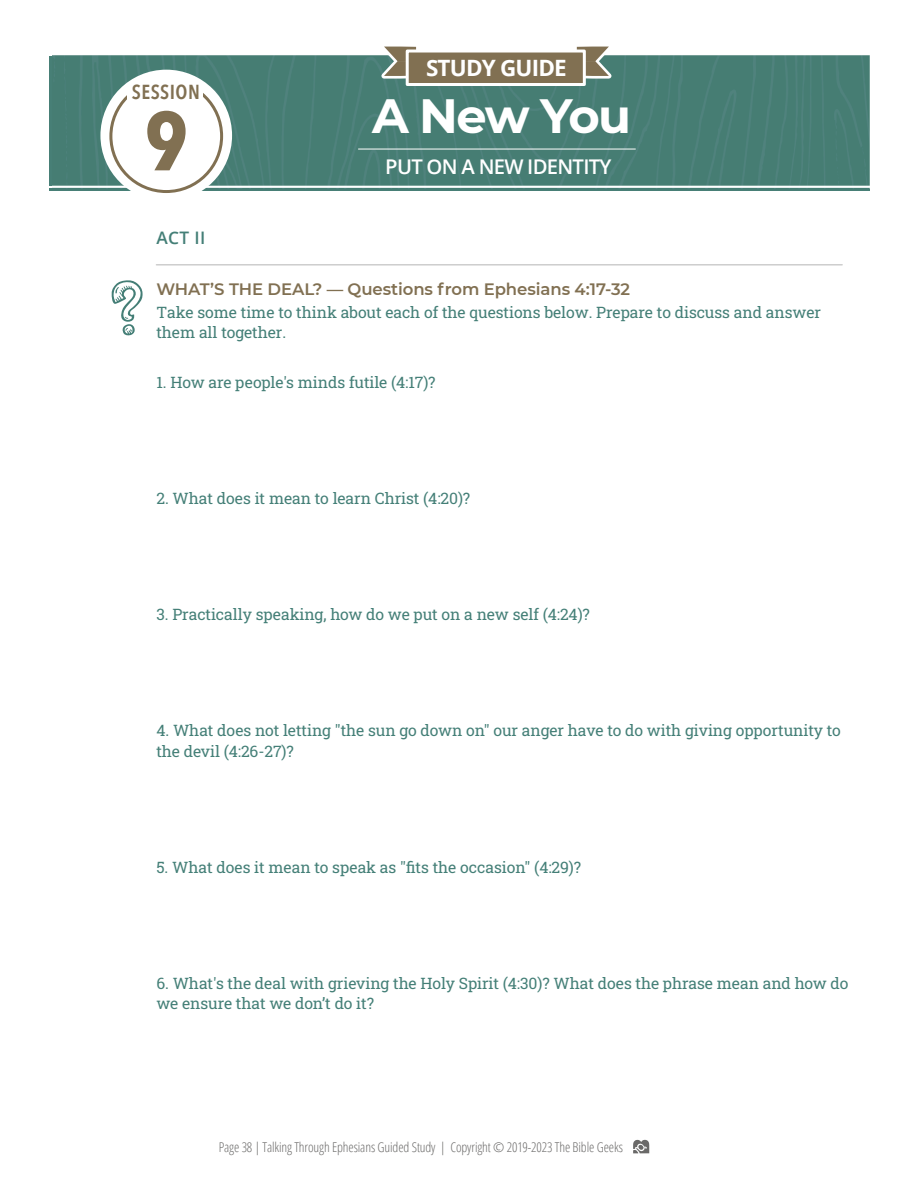
<style>
.page{position:relative;width:918px;height:1188px;background:#fff}
.page>*{position:absolute;margin:0;border:0;box-sizing:border-box;transform-origin:0 0}
.t1{font:700 82.5px "Avenir Next Condensed";color:#817052}
.t2{font:700 48px "Montserrat";letter-spacing:-.035em;color:#fff}
.t3{font:700 22.5px "Open Sans";letter-spacing:-.035em;color:#fff}
.t4{font:600 20.25px "Open Sans";letter-spacing:-.035em;color:#fff}
.t5{font:600 20.25px "Avenir Next Condensed";letter-spacing:.02em;color:#817052}
.t6{font:600 17.25px "Open Sans";color:#447f77}
.t7{font:600 16.5px "Montserrat";letter-spacing:-.005em;color:#817052}
.t8{font:15.75px/20.2px "Roboto Slab";letter-spacing:-.005em;color:#447f77}
.t9{font:300 13.5px "Open Sans Condensed";letter-spacing:-.01em;color:#6a6968}
</style>
<div class="page">
<hr style="left:49px;top:188px;width:820px;height:2px;background:#477f76">
<img style="left:52px;top:55px;width:817px;height:134px">
<svg style="left:633px;top:1140px;width:16px;height:13px"></svg>
<hr style="left:156px;top:264px;width:686px;height:2px;background:#cbcbcb">
<div style="left:100px;top:70px;width:132px;height:131px;background:#fff;border-radius:50%"></div>
<div style="left:109px;top:79px;width:114px;height:114px;border:3px solid #817052;border-radius:50%"></div>
<div style="left:128px;top:88px;width:75px;height:22px;background:#fff"></div>
<div style="left:136px;top:82px;width:61px;height:22px;background:#fff"></div>
<svg style="left:577px;top:46px;width:44px;height:35px"></svg>
<svg style="left:372px;top:46px;width:44px;height:35px"></svg>
<div style="left:406px;top:50px;width:180px;height:36px;background:#817052;border:3px solid #fff"></div>
<div style="left:148px;top:79px;width:36px;height:21px;background:#fff"></div>
<hr style="left:358px;top:149px;width:277px;height:1px;background:#fff">
<svg style="left:111px;top:280px;width:32px;height:56px"></svg>
<p class="t5" style="left:132px;top:79px;width:69px">SESSION</p>
<h1 class="t1" style="left:145px;top:88px;width:45px">9</h1>
<h3 class="t3" style="left:426px;top:59px;width:142px">STUDY GUIDE</h3>
<h2 class="t2" style="left:372px;top:87px;width:261px">A New You</h2>
<p class="t4" style="left:385px;top:158px;width:228px">PUT ON A NEW IDENTITY</p>
<p class="t6" style="left:156px;top:231px;width:51px">ACT II</p>
<p class="t7" style="left:156px;top:279px;width:475px">WHAT’S THE DEAL? — Questions from Ephesians 4:17-32</p>
<p class="t8" style="left:156px;top:302px;width:666px">Take some time to think about each of the questions below. Prepare to discuss and answer them all together.</p>
<p class="t8" style="left:156px;top:371px;width:281px">1. How are people's minds futile (4:17)?</p>
<p class="t8" style="left:156px;top:488px;width:315px">2. What does it mean to learn Christ (4:20)?</p>
<p class="t8" style="left:156px;top:604px;width:435px">3. Practically speaking, how do we put on a new self (4:24)?</p>
<p class="t8" style="left:156px;top:720px;width:686px">4. What does not letting "the sun go down on" our anger have to do with giving opportunity to the devil (4:26-27)?</p>
<p class="t8" style="left:156px;top:857px;width:426px">5. What does it mean to speak as "fits the occasion" (4:29)?</p>
<p class="t8" style="left:156px;top:973px;width:694px">6. What's the deal with grieving the Holy Spirit (4:30)? What does the phrase mean and how do we ensure that we don’t do it?</p>
<p class="t9" style="left:219px;top:1142px;width:406px">Page 38 | Talking Through Ephesians Guided Study | Copyright © 2019-2023 The Bible Geeks</p>
</div>
